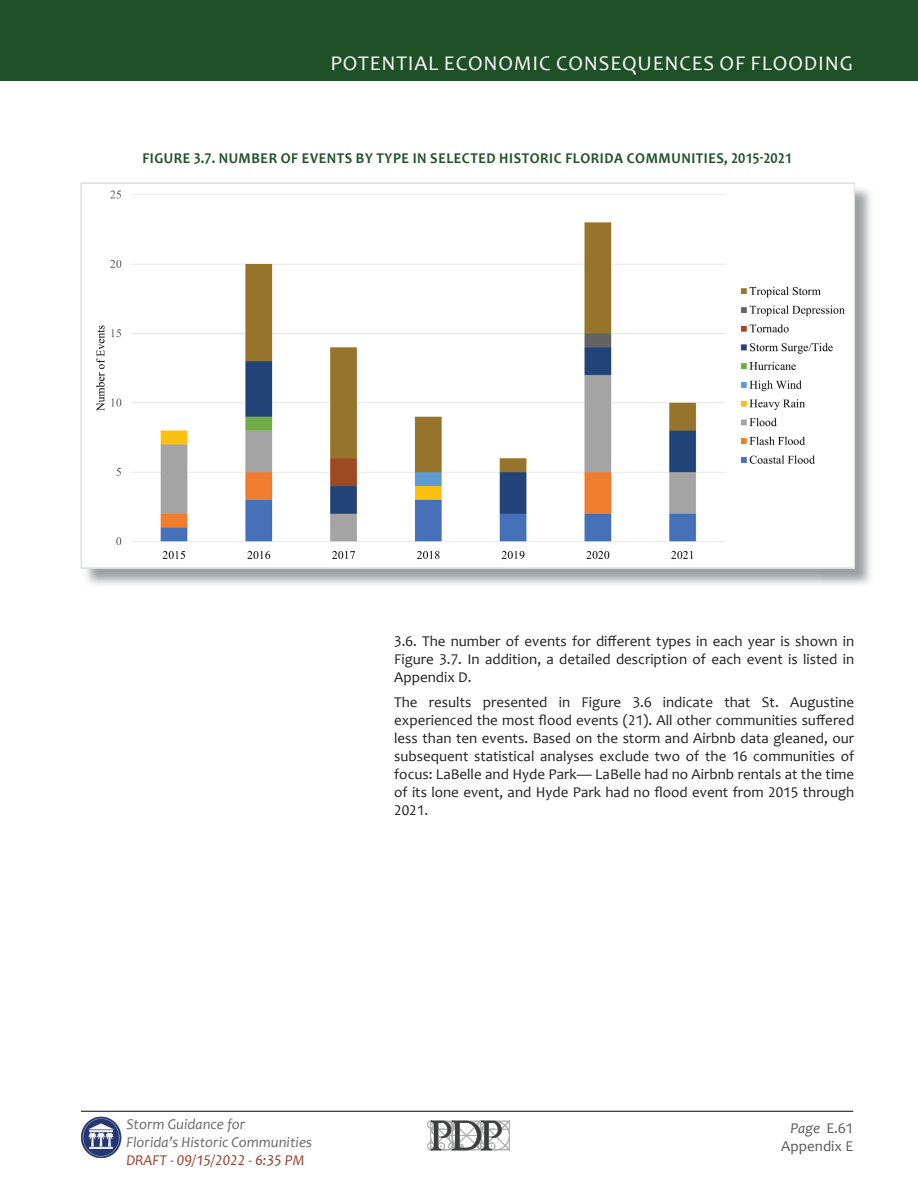
<style>
.page{position:relative;width:918px;height:1188px;background:#fff}
.page>*{position:absolute;margin:0;border:0;box-sizing:border-box;transform-origin:0 0}
.t1{font:21px "Candara";letter-spacing:.04em;color:#fff}
.t2{font:15px/18px "Candara";color:#231f20;text-align:justify}
.t3{font:700 15px "Candara";letter-spacing:.04em;color:#205028;scale:.95 1}
.t4{font:italic 15px/18px "Candara";color:#69696c}
.t5{font:italic 15px "Candara";color:#983d2d}
.t6{font:15px/18px "Candara";color:#57585a;text-align:right}
.s1{font-style:italic}
</style>
<div class="page">
<img style="left:81px;top:1116px;width:40px;height:42px">
<div style="left:0;top:0;width:918px;height:81px;background:#205028"></div>
<svg style="left:427px;top:1120px;width:84px;height:31px"></svg>
<hr style="left:81px;top:1111px;width:772px;height:1px;background:#3e3e3f">
<img style="left:83px;top:185px;width:788px;height:400px">
<img style="left:83px;top:185px;width:769px;height:381px">
<h1 class="t1" style="left:330px;top:50px;width:524px">POTENTIAL ECONOMIC CONSEQUENCES OF FLOODING</h1>
<p class="t3" style="left:142px;top:149px;width:685px">FIGURE 3.7. NUMBER OF EVENTS BY TYPE IN SELECTED HISTORIC FLORIDA COMMUNITIES, 2015-2021</p>
<p class="t2" style="left:394px;top:632px;width:462px">3.6. The number of events for different types in each year is shown in Figure 3.7. In addition, a detailed description of each event is listed in Appendix D.</p>
<p class="t2" style="left:394px;top:693px;width:462px">The results presented in Figure 3.6 indicate that St. Augustine experienced the most flood events (21). All other communities suffered less than ten events. Based on the storm and Airbnb data gleaned, our subsequent statistical analyses exclude two of the 16 communities of focus: LaBelle and Hyde Park— LaBelle had no Airbnb rentals at the time of its lone event, and Hyde Park had no flood event from 2015 through 2021.</p>
<p class="t4" style="left:126px;top:1115px;width:187px">Storm Guidance for<br>Florida’s Historic Communities</p>
<p class="t5" style="left:126px;top:1151px;width:180px">DRAFT - 09/15/2022 - 6:35 PM</p>
<p class="t6" style="left:781px;top:1119px;width:73px"><span class="s1">Page</span> E.61<br>Appendix E</p>
</div>
